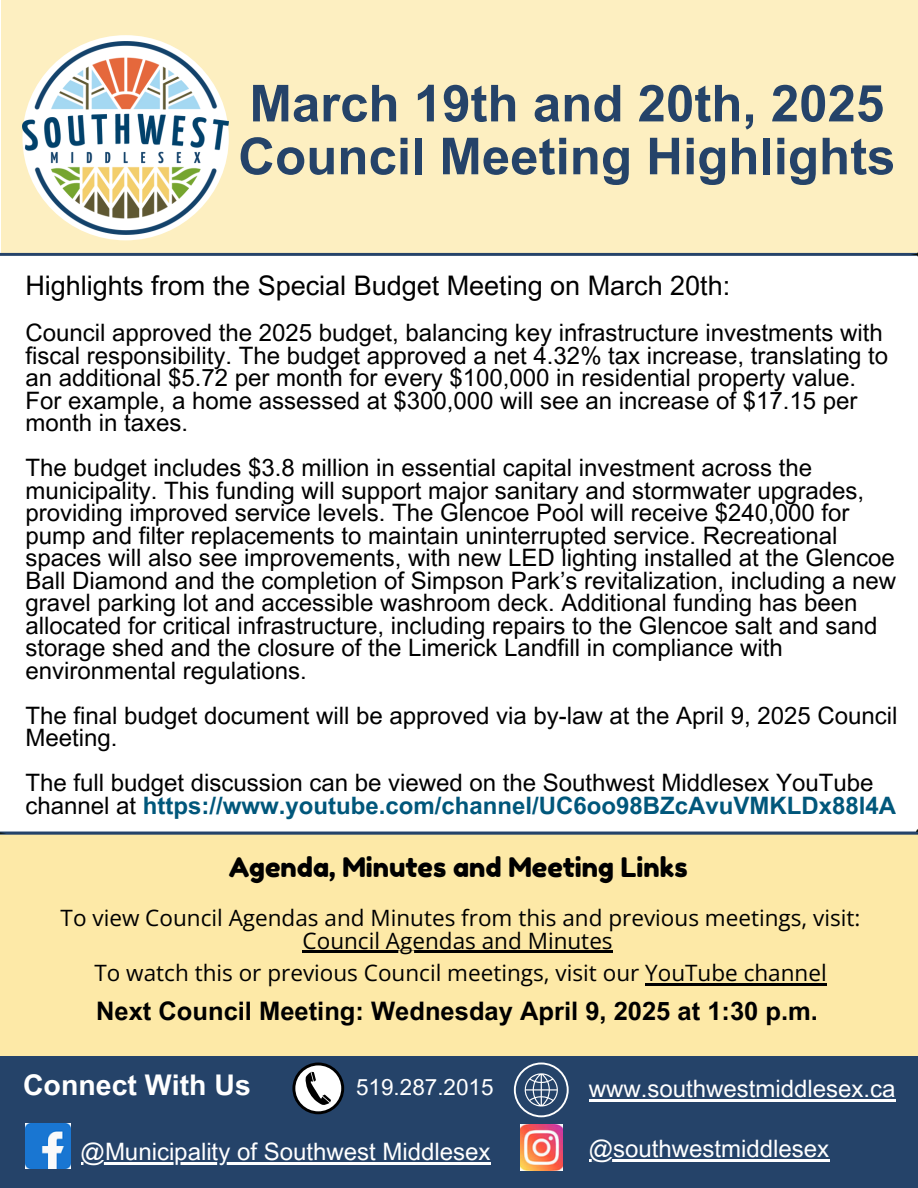
<style>
.page{position:relative;width:918px;height:1188px;background:#fff}
.page>*{position:absolute;margin:0;border:0;box-sizing:border-box;transform-origin:0 0}
.t1{font:700 51px/52.8px "Arial MT Pro";color:#254369}
.t2{font:700 28.5px "Arial MT Pro";color:#fff}
.t3{font:27px "Arial MT Pro";color:#000}
.t4{font:27px "Fredoka One";color:#000}
.t5{font:700 25.5px "Arial MT Pro";color:#000}
.t6{font:24px/22.5px "Arial MT Pro";color:#000}
.t7{font:24px "Arial MT Pro";color:#fff}
.t8{font:22.5px "Open Sans";color:#000}
.t9{font:22.5px "Arial MT Pro";color:#fff}
.s1{font-weight:700;color:#00577b}
</style>
<div class="page">
<div style="left:1px;top:1px;width:917px;height:253px;background:#fdefc1"></div>
<img style="left:22px;top:41px;width:206px;height:194px">
<div style="left:0;top:1056px;width:918px;height:132px;background:#254369"></div>
<svg style="left:292px;top:1063px;width:52px;height:51px"></svg>
<div style="left:295px;top:1065px;width:46px;height:46px;background:#fff;border-radius:50%"></div>
<svg style="left:305px;top:1072px;width:26px;height:33px"></svg>
<svg style="left:514px;top:1063px;width:55px;height:54px"></svg>
<img style="left:25px;top:1123px;width:45px;height:45px">
<img style="left:520px;top:1124px;width:43px;height:46px">
<svg style="left:0;top:252px;width:918px;height:5px"></svg>
<div style="left:0;top:833px;width:917px;height:223px;background:#fde9a7"></div>
<hr style="left:303px;top:951px;width:310px;height:2px;background:#000">
<hr style="left:645px;top:983px;width:182px;height:2px;background:#000">
<hr style="left:589px;top:1099px;width:307px;height:2px;background:#fff">
<hr style="left:589px;top:1159px;width:240px;height:2px;background:#fff">
<hr style="left:81px;top:1162px;width:409px;height:3px;background:#fff">
<svg style="left:0;top:829px;width:918px;height:8px"></svg>
<h5 class="t1" style="left:238px;top:83px;width:659px">March 19th and 20th, 2025<br>Council Meeting Highlights</h5>
<p class="t3" style="left:25px;top:275px;width:706px">Highlights from the Special Budget Meeting on March 20th:</p>
<p class="t6" style="left:25px;top:324px;width:864px">Council approved the 2025 budget, balancing key infrastructure investments with fiscal responsibility. The budget approved a net 4.32% tax increase, translating to an additional $5.72 per month for every $100,000 in residential property value.<br>For example, a home assessed at $300,000 will see an increase of $17.15 per month in taxes.</p>
<p class="t6" style="left:25px;top:459px;width:872px">The budget includes $3.8 million in essential capital investment across the municipality. This funding will support major sanitary and stormwater upgrades, providing improved service levels. The Glencoe Pool will receive $240,000 for pump and filter replacements to maintain uninterrupted service. Recreational spaces will also see improvements, with new LED lighting installed at the Glencoe Ball Diamond and the completion of Simpson Park’s revitalization, including a new gravel parking lot and accessible washroom deck. Additional funding has been allocated for critical infrastructure, including repairs to the Glencoe salt and sand storage shed and the closure of the Limerick Landfill in compliance with environmental regulations.</p>
<h4 class="t6" style="left:25px;top:707px;width:874px">The final budget document will be approved via by-law at the April 9, 2025 Council<br>Meeting.</h4>
<h2 class="t6" style="left:25px;top:774px;width:872px">The full budget discussion can be viewed on the Southwest Middlesex YouTube channel at <span class="s1">https://www.youtube.com/channel/UC6oo98BZcAvuVMKLDx88l4A</span></h2>
<h5 class="t4" style="left:229px;top:851px;width:460px">Agenda, Minutes and Meeting Links</h5>
<p class="t8" style="left:61px;top:902px;width:801px">To view Council Agendas and Minutes from this and previous meetings, visit:</p>
<h1 class="t8" style="left:303px;top:925px;width:312px">Council Agendas and Minutes</h1>
<p class="t8" style="left:94px;top:957px;width:734px">To watch this or previous Council meetings, visit our YouTube channel</p>
<h5 class="t5" style="left:96px;top:1002px;width:723px">Next Council Meeting: Wednesday April 9, 2025 at 1:30 p.m.</h5>
<h5 class="t2" style="left:23px;top:1074px;width:229px">Connect With Us</h5>
<p class="t9" style="left:356px;top:1078px;width:139px">519.287.2015</p>
<p class="t7" style="left:589px;top:1079px;width:308px">www.southwestmiddlesex.ca</p>
<p class="t7" style="left:81px;top:1143px;width:411px">@Municipality of Southwest Middlesex</p>
<h3 class="t7" style="left:589px;top:1139px;width:242px">@southwestmiddlesex</h3>
</div>
